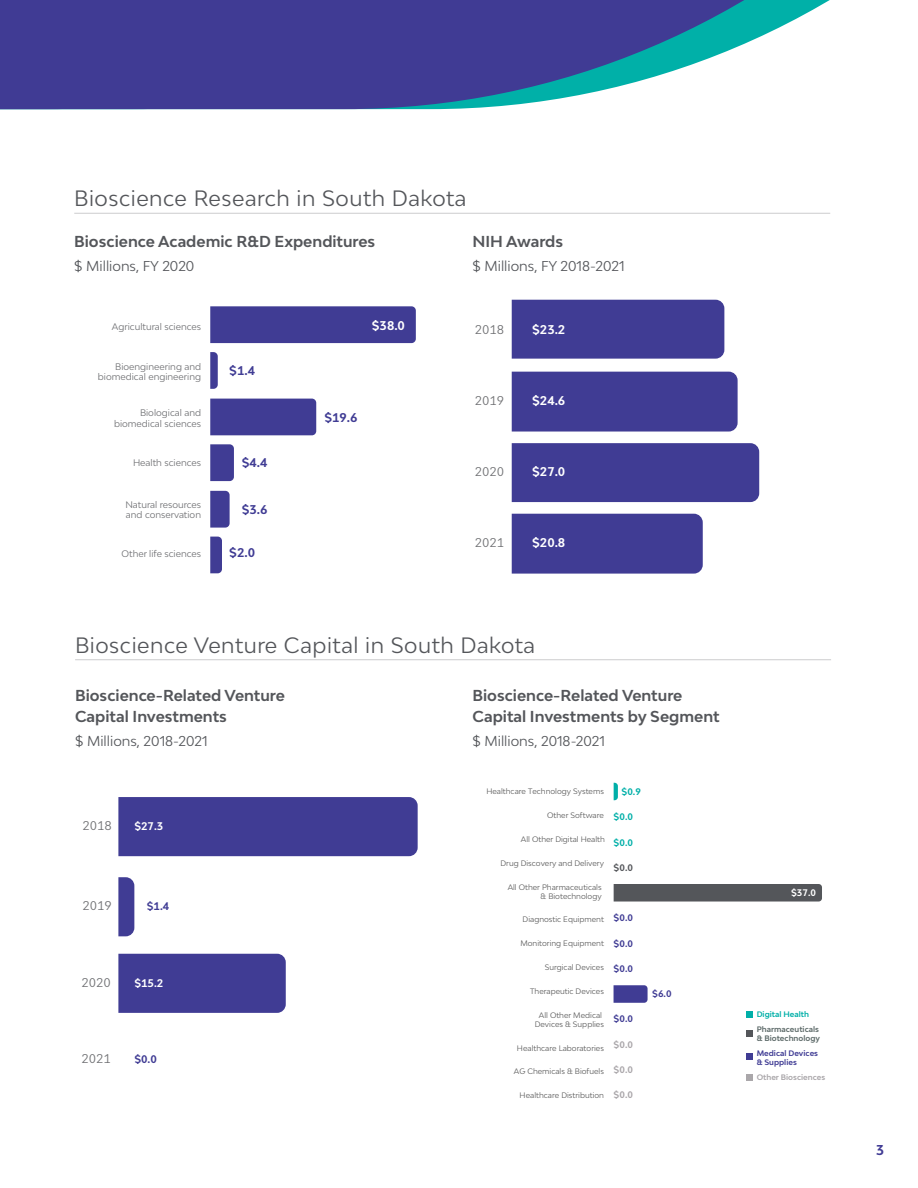
<style>
.page{position:relative;width:918px;height:1188px;background:#fff}
.page>*{position:absolute;margin:0;border:0;box-sizing:border-box;transform-origin:0 0}
.t1{font:21px "Bw Modelica";letter-spacing:.025em;color:#54565a}
.t2{font:700 15px/21px "Bw Modelica";color:#54565a}
.t3{font:13.5px "Bw Modelica";color:#54565a}
.t4{font:700 13.5px "Bw Modelica";color:#403b94}
.t5{font:12px "Bw Modelica";color:#6e6f72}
.t6{font:700 12px "Bw Modelica";color:#fff}
.t7{font:700 12px "Bw Modelica";color:#403c94}
.t8{font:700 10.5px "Bw Modelica";color:#fff}
.t9{font:700 10.5px "Bw Modelica";color:#403c94}
.t10{font:9px/10.8px "Bw Modelica";color:#6e6f72;text-align:right}
.t11{font:700 9px "Bw Modelica";color:#403c94}
.t12{font:700 9px "Bw Modelica";color:#aaa7aa}
.t13{font:700 9px "Bw Modelica";color:#fff}
.t14{font:700 9px "Bw Modelica";color:#54565a}
.t15{font:700 9px "Bw Modelica";color:#00afa8}
.t16{font:7.5px/9px "Bw Modelica";color:#5a5a5a;text-align:center}
.t17{font:700 7.5px/9px "Bw Modelica";color:#5e6b6a}
.t18{font:700 7.5px/9px "Bw Modelica";color:#403c94}
.t19{font:700 7.5px "Bw Modelica";color:#aaa7aa}
.t20{font:700 7.5px "Bw Modelica";color:#00afa8}
.s1{font-weight:700;font-size:9px;color:#00afa8}
</style>
<div class="page">
<svg style="left:0;top:0;width:830px;height:109px;fill:#403b94"></svg>
<hr style="left:74px;top:213px;width:756px;height:1px;background:#ccccce">
<hr style="left:75px;top:659px;width:756px;height:1px;background:#ccccce">
<div style="left:118px;top:954px;width:168px;height:59px;background:#403c94"></div>
<svg style="left:118px;top:877px;width:16px;height:59px"></svg>
<div style="left:118px;top:797px;width:300px;height:59px;background:#403c94"></div>
<div style="left:614px;top:884px;width:208px;height:18px;background:#54565a"></div>
<svg style="left:614px;top:783px;width:4px;height:17px"></svg>
<svg style="left:614px;top:985px;width:34px;height:18px"></svg>
<div style="left:746px;top:1011px;width:7px;height:7px;background:#00afa8"></div>
<div style="left:746px;top:1030px;width:7px;height:7px;background:#54565a"></div>
<div style="left:746px;top:1053px;width:7px;height:7px;background:#403c94"></div>
<div style="left:746px;top:1074px;width:7px;height:7px;background:#aaa7aa"></div>
<svg style="left:512px;top:300px;width:247px;height:274px;fill:#403c94"></svg>
<svg style="left:210px;top:306px;width:206px;height:267px"></svg>
<h1 class="t1" style="left:74px;top:185px;width:394px">Bioscience Research in South Dakota</h1>
<h2 class="t2" style="left:74px;top:231px;width:303px">Bioscience Academic R&amp;D Expenditures</h2>
<h3 class="t3" style="left:74px;top:258px;width:122px">$ Millions, FY 2020</h3>
<h2 class="t2" style="left:472px;top:231px;width:92px">NIH Awards</h2>
<h3 class="t3" style="left:472px;top:258px;width:154px">$ Millions, FY 2018-2021</h3>
<p class="t10" style="left:112px;top:321px;width:91px">Agricultural sciences</p>
<p class="t10" style="left:98px;top:361px;width:105px">Bioengineering and biomedical engineering</p>
<p class="t10" style="left:114px;top:407px;width:89px">Biological and biomedical sciences</p>
<p class="t10" style="left:133px;top:457px;width:70px">Health sciences</p>
<p class="t10" style="left:125px;top:499px;width:77px;text-align:left">Natural resources and conservation</p>
<p class="t10" style="left:122px;top:548px;width:81px">Other life sciences</p>
<h3 class="t7" style="left:229px;top:363px;width:27px">$1.4</h3>
<h3 class="t7" style="left:242px;top:454px;width:27px">$4.4</h3>
<h3 class="t7" style="left:242px;top:502px;width:27px">$3.6</h3>
<h3 class="t7" style="left:229px;top:545px;width:27px">$2.0</h3>
<h3 class="t6" style="left:372px;top:318px;width:35px">$38.0</h3>
<h3 class="t7" style="left:324px;top:410px;width:35px">$19.6</h3>
<h3 class="t5" style="left:475px;top:321px;width:31px">2018</h3>
<h3 class="t6" style="left:532px;top:321px;width:35px">$23.2</h3>
<h3 class="t5" style="left:475px;top:393px;width:31px">2019</h3>
<h3 class="t6" style="left:532px;top:393px;width:35px">$24.6</h3>
<h3 class="t5" style="left:475px;top:464px;width:31px">2020</h3>
<h3 class="t6" style="left:532px;top:464px;width:35px">$27.0</h3>
<h3 class="t5" style="left:475px;top:535px;width:31px">2021</h3>
<h3 class="t6" style="left:532px;top:535px;width:35px">$20.8</h3>
<h1 class="t1" style="left:75px;top:631px;width:462px">Bioscience Venture Capital in South Dakota</h1>
<h2 class="t2" style="left:75px;top:685px;width:211px">Bioscience-Related Venture<br>Capital Investments</h2>
<h3 class="t3" style="left:75px;top:732px;width:134px">$ Millions, 2018-2021</h3>
<h3 class="t5" style="left:82px;top:818px;width:31px">2018</h3>
<h3 class="t8" style="left:134px;top:819px;width:31px">$27.3</h3>
<h3 class="t5" style="left:82px;top:898px;width:31px">2019</h3>
<h3 class="t9" style="left:147px;top:899px;width:24px">$1.4</h3>
<h3 class="t5" style="left:81px;top:974px;width:31px">2020</h3>
<h3 class="t8" style="left:134px;top:976px;width:31px">$15.2</h3>
<h3 class="t5" style="left:81px;top:1051px;width:31px">2021</h3>
<h3 class="t9" style="left:134px;top:1052px;width:24px">$0.0</h3>
<h2 class="t2" style="left:472px;top:685px;width:249px">Bioscience-Related Venture<br>Capital Investments by Segment</h2>
<h3 class="t3" style="left:472px;top:732px;width:134px">$ Millions, 2018-2021</h3>
<p class="t16" style="left:486px;top:787px;width:119px">Healthcare Technology Systems</p>
<p class="t15" style="left:622px;top:786px;width:21px">$0.9</p>
<p class="t16" style="left:547px;top:811px;width:87px">Other Software <span class="s1">$0.0</span></p>
<p class="t16" style="left:521px;top:835px;width:114px">All Other Digital Health <span class="s1">$0.0</span></p>
<p class="t16" style="left:501px;top:858px;width:105px">Drug Discovery and Delivery</p>
<p class="t14" style="left:614px;top:862px;width:21px">$0.0</p>
<p class="t16" style="left:508px;top:882px;width:96px;text-align:right">All Other Pharmaceuticals &amp; Biotechnology</p>
<p class="t16" style="left:523px;top:915px;width:83px">Diagnostic Equipment</p>
<p class="t16" style="left:520px;top:939px;width:85px">Monitoring Equipment</p>
<p class="t16" style="left:545px;top:963px;width:61px">Surgical Devices</p>
<p class="t16" style="left:530px;top:986px;width:75px">Therapeutic Devices</p>
<p class="t16" style="left:535px;top:1010px;width:71px">All Other Medical<br>Devices &amp; Supplies</p>
<p class="t16" style="left:517px;top:1043px;width:89px">Healthcare Laboratories</p>
<p class="t16" style="left:514px;top:1067px;width:92px">AG Chemicals &amp; Biofuels</p>
<p class="t16" style="left:520px;top:1091px;width:86px">Healthcare Distribution</p>
<p class="t11" style="left:614px;top:912px;width:21px">$0.0</p>
<p class="t11" style="left:614px;top:937px;width:21px">$0.0</p>
<p class="t11" style="left:614px;top:963px;width:21px">$0.0</p>
<p class="t11" style="left:614px;top:1013px;width:21px">$0.0</p>
<p class="t12" style="left:614px;top:1039px;width:21px">$0.0</p>
<p class="t12" style="left:614px;top:1064px;width:21px">$0.0</p>
<p class="t12" style="left:614px;top:1089px;width:21px">$0.0</p>
<p class="t11" style="left:652px;top:988px;width:21px">$6.0</p>
<p class="t13" style="left:791px;top:887px;width:26px">$37.0</p>
<p class="t20" style="left:757px;top:1009px;width:54px">Digital Health</p>
<p class="t17" style="left:757px;top:1024px;width:65px">Pharmaceuticals &amp; Biotechnology</p>
<p class="t18" style="left:757px;top:1048px;width:63px">Medical Devices &amp; Supplies</p>
<p class="t19" style="left:757px;top:1072px;width:70px">Other Biosciences</p>
<h3 class="t4" style="left:876px;top:1141px;width:9px">3</h3>
</div>
